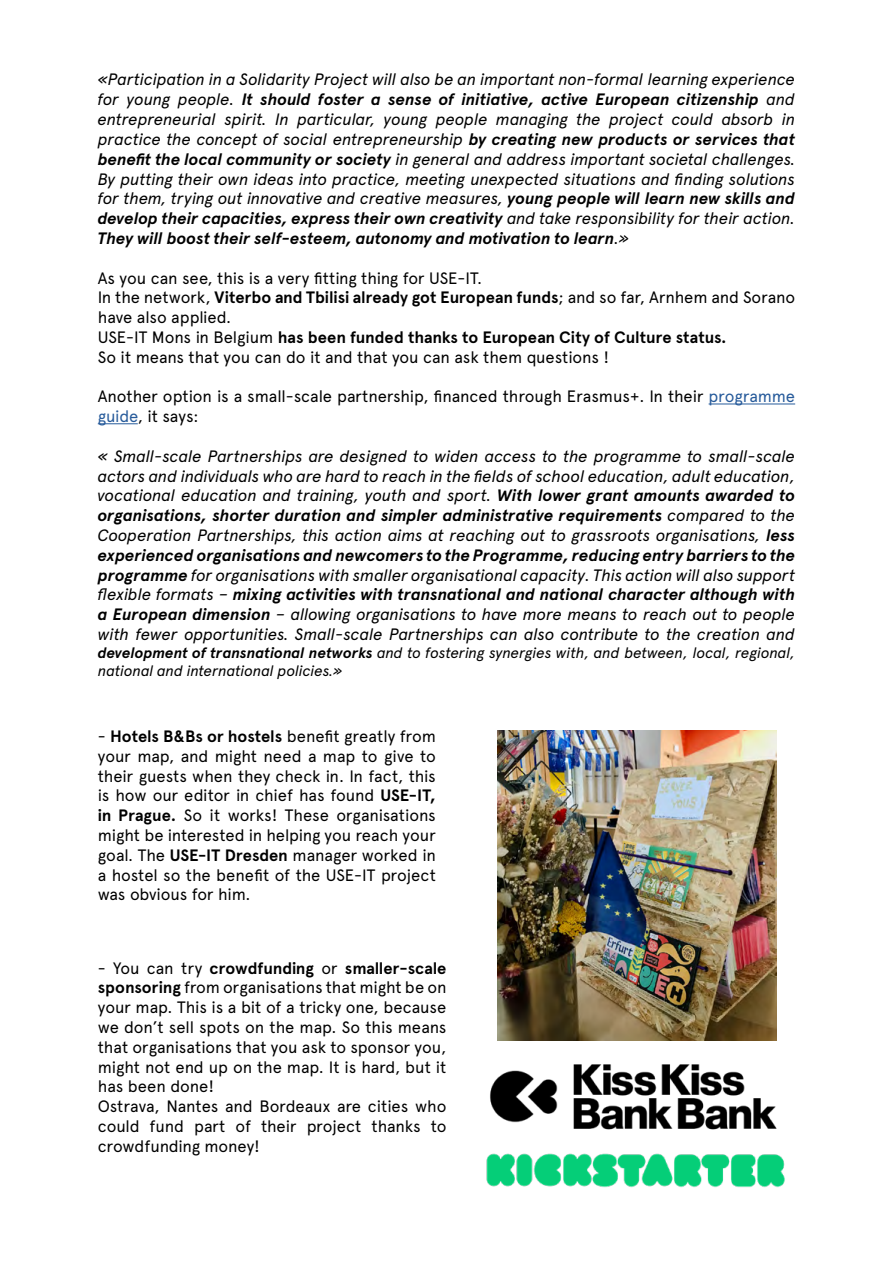
<style>
.page{position:relative;width:893px;height:1263px;background:#fff}
.page>*{position:absolute;margin:0;border:0;box-sizing:border-box;transform-origin:0 0}
.t1{font:italic 16.5px/19.8px "Apercu";letter-spacing:-.015em;color:#000;text-align:justify}
.t2{font:16.5px/19.8px "Apercu";letter-spacing:-.005em;color:#000}
.t3{font:italic 700 16.5px/19.8px "Apercu Pro";letter-spacing:-.005em;color:#000}
.t4{font:700 16.5px "Apercu Pro";letter-spacing:-.005em;color:#000}
.t5{font:italic 15px/18px "Apercu";letter-spacing:-.01em;color:#000}
.s1{font-family:"Apercu";font-weight:400}
.s2{font-family:"Apercu Pro";font-weight:700}
.s3{color:#275b9b}
</style>
<div class="page">
<hr style="left:709px;top:404px;width:86px;height:1px;background:#275b9b">
<hr style="left:98px;top:423px;width:40px;height:1px;background:#275b9b">
<img style="left:490px;top:1064px;width:287px;height:66px">
<img style="left:486px;top:1153px;width:299px;height:35px">
<img style="left:497px;top:730px;width:279px;height:310px">
<p class="t1" style="left:98px;top:68px;width:699px">«Participation in a Solidarity Project will also be an important non-formal learning experience</p>
<p class="t3" style="left:98px;top:89px;width:699px"><span class="s1">for young people.</span> It should foster a sense of initiative, active European citizenship <span class="s1">and</span></p>
<p class="t1" style="left:98px;top:108px;width:699px">entrepreneurial spirit. In particular, young people managing the project could absorb in practice the concept of social entrepreneurship <span class="s2">by creating new products or services that benefit the local community or society</span> in general and address important societal challenges.<br>By putting their own ideas into practice, meeting unexpected situations and finding solutions for them, trying out innovative and creative measures, <span class="s2">young people will learn new skills and</span></p>
<p class="t3" style="left:98px;top:208px;width:699px">develop their capacities, express their own creativity <span class="s1">and take responsibility for their action.<br></span>They will boost their self-esteem, autonomy and motivation to learn<span class="s1">.»</span></p>
<p class="t2" style="left:98px;top:268px;width:386px">As you can see, this is a very fitting thing for USE-IT.</p>
<p class="t4" style="left:98px;top:285px;width:699px"><span class="s1">In the network,</span> Viterbo and Tbilisi already got European funds<span class="s1">; and so far, Arnhem and Sorano</span></p>
<p class="t2" style="left:98px;top:307px;width:135px">have also applied.</p>
<p class="t4" style="left:98px;top:325px;width:630px"><span class="s1">USE-IT Mons in Belgium</span> has been funded thanks to European City of Culture status.</p>
<p class="t2" style="left:98px;top:347px;width:513px">So it means that you can do it and that you can ask them questions !</p>
<p class="t2" style="left:98px;top:386px;width:699px">Another option is a small-scale partnership, financed through Erasmus+. In their <span class="s3">programme guide</span>, it says:</p>
<p class="t1" style="left:98px;top:445px;width:699px">« Small-scale Partnerships are designed to widen access to the programme to small-scale actors and individuals who are hard to reach in the fields of school education, adult education, vocational education and training, youth and sport. <span class="s2">With lower grant amounts awarded to</span></p>
<p class="t3" style="left:98px;top:505px;width:699px">organisations, shorter duration and simpler administrative requirements <span class="s1">compared to the</span></p>
<p class="t1" style="left:98px;top:524px;width:699px">Cooperation Partnerships, this action aims at reaching out to grassroots organisations, <span class="s2">less</span></p>
<p class="t3" style="left:98px;top:545px;width:699px">experienced organisations and newcomers to the Programme, reducing entry barriers to the</p>
<p class="t1" style="left:98px;top:563px;width:699px"><span class="s2">programme</span> for organisations with smaller organisational capacity. This action will also support</p>
<p class="t3" style="left:98px;top:584px;width:699px"><span class="s1">flexible formats –</span> mixing activities with transnational and national character although with</p>
<p class="t1" style="left:98px;top:603px;width:699px"><span class="s2">a European dimension</span> – allowing organisations to have more means to reach out to people with fewer opportunities. Small-scale Partnerships can also contribute to the creation and</p>
<p class="t5" style="left:98px;top:642px;width:699px"><span class="s2">development of transnational networks</span> and to fostering synergies with, and between, local, regional, national and international policies.»</p>
<p class="t2" style="left:98px;top:726px;width:340px;text-align:justify">- <span class="s2">Hotels B&amp;Bs or hostels</span> benefit greatly from your map, and might need a map to give to their guests when they check in. In fact, this is how our editor in chief has found <span class="s2">USE-IT, in Prague.</span> So it works! These organisations might be interested in helping you reach your goal. The <span class="s2">USE-IT Dresden</span> manager worked in a hostel so the benefit of the USE-IT project was obvious for him.</p>
<p class="t4" style="left:98px;top:955px;width:350px"><span class="s1">- You can try</span> crowdfunding <span class="s1">or</span> smaller-scale</p>
<p class="t2" style="left:98px;top:977px;width:350px"><span class="s2">sponsoring</span> from organisations that might be on your map. This is a bit of a tricky one, because we don’t sell spots on the map. So this means that organisations that you ask to sponsor you, might not end up on the map. It is hard, but it has been done!<br>Ostrava, Nantes and Bordeaux are cities who could fund part of their project thanks to crowdfunding money!</p>
</div>
